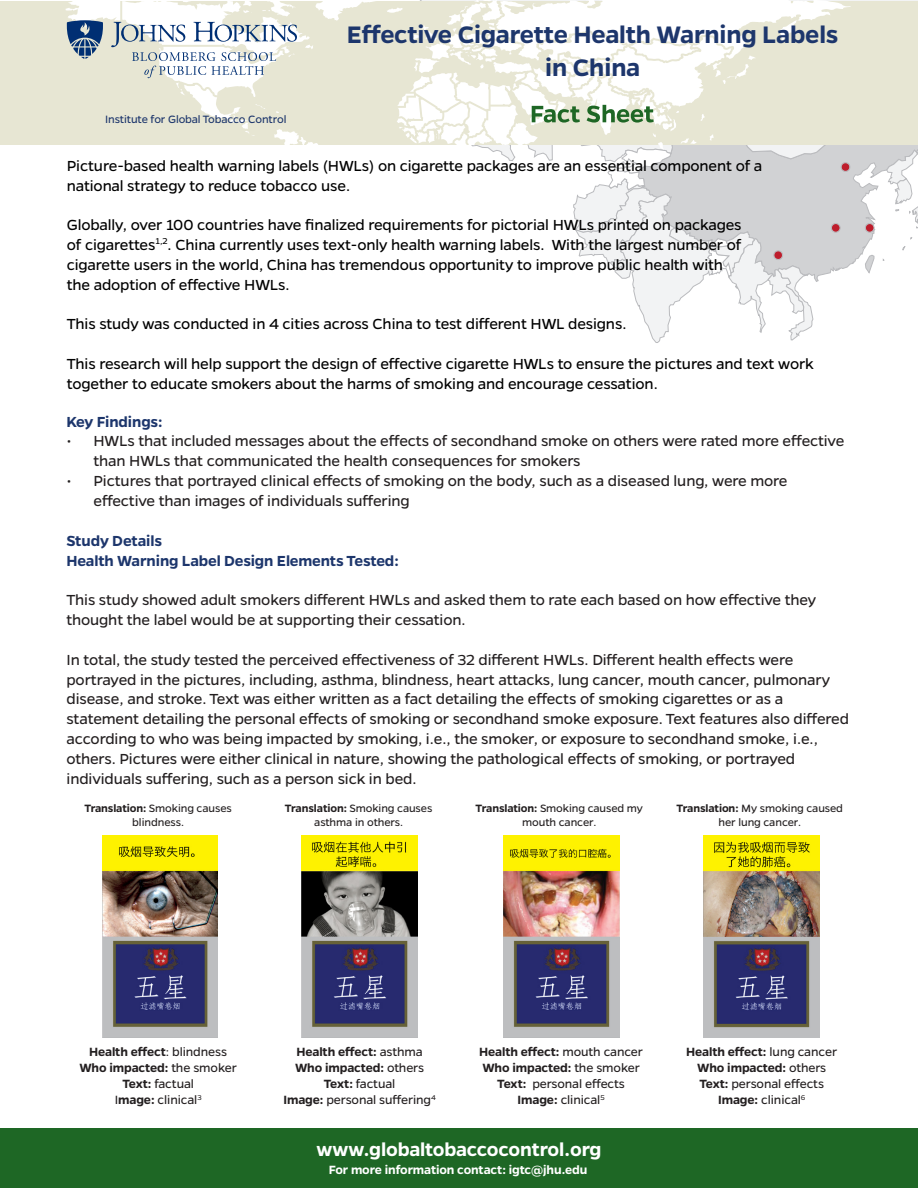
<style>
.page{position:relative;width:918px;height:1188px;background:#fff}
.page>*{position:absolute;margin:0;border:0;box-sizing:border-box;transform-origin:0 0}
.t1{font:600 27px/32.4px "Gentona";letter-spacing:-.01em;color:#1d366c;text-align:center}
.t2{font:600 21px "Gentona";letter-spacing:-.01em;color:#fff}
.t3{font:16.5px/19.8px "Gentona";letter-spacing:-.01em;color:#231f20}
.t4{font:16.5px/19.8px "Gentona";letter-spacing:-.01em;color:#000}
.t5{font:600 16.5px "Gentona";letter-spacing:-.01em;color:#1d366c}
.t6{font:600 13.5px "Gentona";letter-spacing:-.01em;color:#231f20}
.t7{font:13.5px "Gentona";letter-spacing:-.01em;color:#231f20}
.t8{font:600 13.5px "Gentona";letter-spacing:-.01em;color:#fff}
.t9{font:12px/14.4px "Gentona";letter-spacing:-.01em;color:#231f20;text-align:center}
.t10{font:12px "Gentona";letter-spacing:-.01em;color:#1d366c}
.s1{font-weight:600}
.s2{font-weight:400}
</style>
<div class="page">
<svg style="left:902px;top:237px;width:11px;height:14px"></svg>
<svg style="left:886px;top:161px;width:32px;height:68px"></svg>
<div style="left:0;top:1px;width:918px;height:144px;background:#e7e6d3"></div>
<div style="left:0;top:1129px;width:918px;height:59px;background:#1e6725"></div>
<img style="left:102px;top:835px;width:116px;height:203px">
<img style="left:302px;top:835px;width:115px;height:203px">
<img style="left:503px;top:835px;width:116px;height:203px">
<img style="left:704px;top:835px;width:116px;height:202px">
<svg style="left:65px;top:0;width:810px;height:343px"></svg>
<p class="t10" style="left:105px;top:112px;width:183px">Institute for Global Tobacco Control</p>
<p class="t1" style="left:347px;top:18px;width:493px">Effective Cigarette Health Warning Labels in China</p>
<p class="t4" style="left:67px;top:156px;width:697px">Picture-based health warning labels (HWLs) on cigarette packages are an essential component of a national strategy to reduce tobacco use.</p>
<p class="t4" style="left:67px;top:215px;width:676px">Globally, over 100 countries have finalized requirements for pictorial HWLs printed on packages of cigarettes<sup>1,2</sup>. China currently uses text-only health warning labels. With the largest number of cigarette users in the world, China has tremendous opportunity to improve public health with the adoption of effective HWLs.</p>
<p class="t4" style="left:67px;top:314px;width:561px">This study was conducted in 4 cities across China to test different HWL designs.</p>
<p class="t4" style="left:67px;top:354px;width:749px">This research will help support the design of effective cigarette HWLs to ensure the pictures and text work together to educate smokers about the harms of smoking and encourage cessation.</p>
<p class="t5" style="left:67px;top:412px;width:98px">Key Findings:</p>
<p class="t3" style="left:94px;top:431px;width:752px;text-indent:-27px">• HWLs that included messages about the effects of secondhand smoke on others were rated more effective than HWLs that communicated the health consequences for smokers</p>
<p class="t3" style="left:94px;top:471px;width:696px;text-indent:-27px">• Pictures that portrayed clinical effects of smoking on the body, such as a diseased lung, were more effective than images of individuals suffering</p>
<p class="t5" style="left:67px;top:531px;width:97px">Study Details</p>
<p class="t5" style="left:67px;top:551px;width:334px">Health Warning Label Design Elements Tested:</p>
<p class="t3" style="left:67px;top:590px;width:751px">This study showed adult smokers different HWLs and asked them to rate each based on how effective they thought the label would be at supporting their cessation.</p>
<p class="t3" style="left:67px;top:650px;width:784px">In total, the study tested the perceived effectiveness of 32 different HWLs. Different health effects were portrayed in the pictures, including, asthma, blindness, heart attacks, lung cancer, mouth cancer, pulmonary disease, and stroke. Text was either written as a fact detailing the effects of smoking cigarettes or as a statement detailing the personal effects of smoking or secondhand smoke exposure. Text features also differed according to who was being impacted by smoking, i.e., the smoker, or exposure to secondhand smoke, i.e., others. Pictures were either clinical in nature, showing the pathological effects of smoking, or portrayed individuals suffering, such as a person sick in bed.</p>
<p class="t9" style="left:84px;top:801px;width:149px"><span class="s1">Translation:</span> Smoking causes blindness.</p>
<p class="t9" style="left:285px;top:801px;width:149px"><span class="s1">Translation:</span> Smoking causes asthma in others.</p>
<p class="t9" style="left:476px;top:801px;width:169px"><span class="s1">Translation:</span> Smoking caused my mouth cancer.</p>
<p class="t9" style="left:677px;top:801px;width:168px"><span class="s1">Translation:</span> My smoking caused her lung cancer.</p>
<p class="t6" style="left:89px;top:1044px;width:139px">Health effect<span class="s2">: blindness</span></p>
<p class="t6" style="left:79px;top:1060px;width:159px">Who impacted: <span class="s2">the smoker</span></p>
<p class="t7" style="left:122px;top:1076px;width:73px"><span class="s1">Text:</span> factual</p>
<p class="t7" style="left:115px;top:1092px;width:88px">I<span class="s1">mage:</span> clinical<sup>3</sup></p>
<p class="t6" style="left:297px;top:1044px;width:128px">Health effect: <span class="s2">asthma</span></p>
<p class="t6" style="left:295px;top:1060px;width:131px">Who impacted: <span class="s2">others</span></p>
<p class="t7" style="left:324px;top:1076px;width:73px"><span class="s1">Text:</span> factual</p>
<p class="t7" style="left:283px;top:1092px;width:154px"><span class="s1">Image:</span> personal suffering<sup>4</sup></p>
<p class="t6" style="left:479px;top:1044px;width:165px">Health effect: <span class="s2">mouth cancer</span></p>
<p class="t6" style="left:482px;top:1060px;width:159px">Who impacted: <span class="s2">the smoker</span></p>
<p class="t7" style="left:497px;top:1076px;width:129px"><span class="s1">Text:</span> personal effects</p>
<p class="t7" style="left:518px;top:1092px;width:89px"><span class="s1">Image:</span> clinical<sup>5</sup></p>
<p class="t2" style="left:317px;top:1138px;width:286px">www.globaltobaccocontrol.org</p>
<p class="t8" style="left:329px;top:1162px;width:260px">For more information contact: igtc@jhu.edu</p>
<p class="t6" style="left:686px;top:1044px;width:152px">Health effect: <span class="s2">lung cancer</span></p>
<p class="t6" style="left:697px;top:1060px;width:131px">Who impacted: <span class="s2">others</span></p>
<p class="t7" style="left:699px;top:1076px;width:126px"><span class="s1">Text:</span> personal effects</p>
<p class="t7" style="left:718px;top:1092px;width:89px"><span class="s1">Image:</span> clinical<sup>6</sup></p>
</div>
